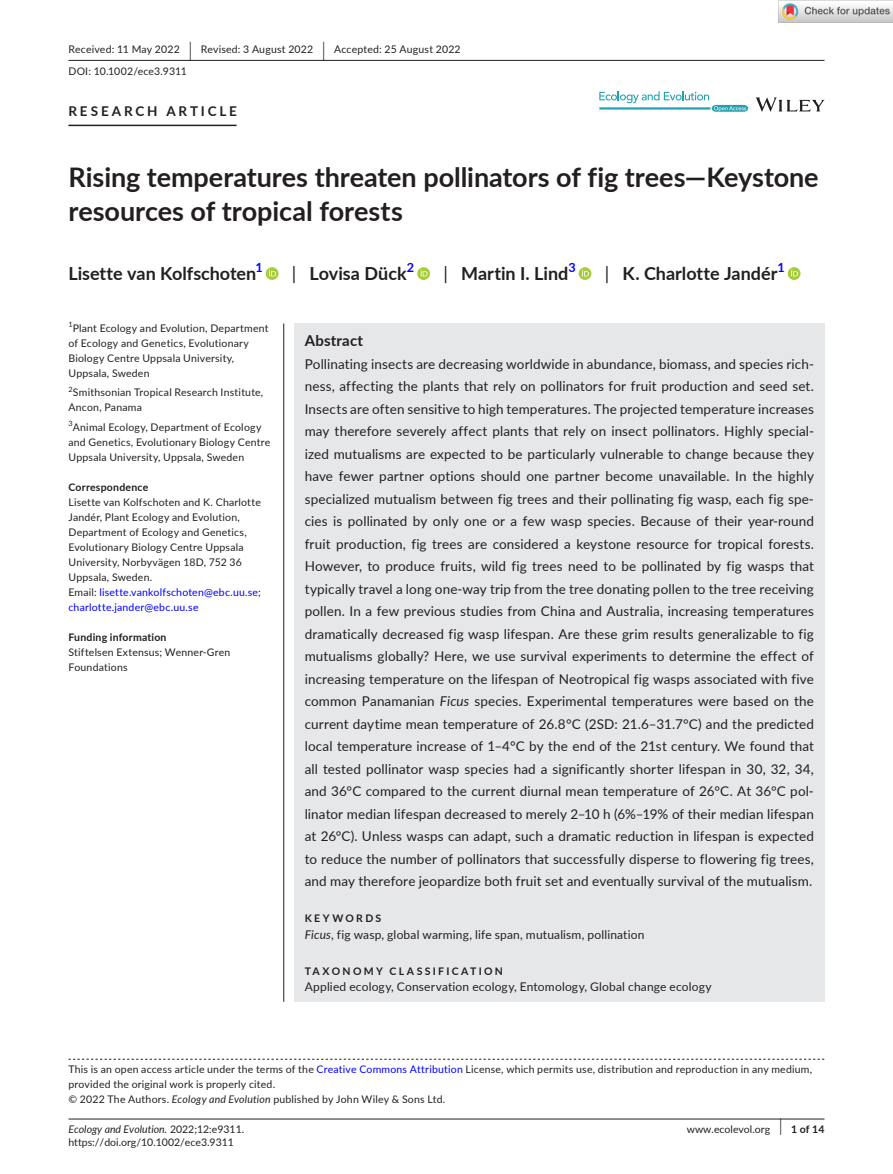
<style>
.page{position:relative;width:893px;height:1174px;background:#fff}
.page>*{position:absolute;margin:0;border:0;box-sizing:border-box;transform-origin:0 0}
.t1{font:700 27px/34.5px "Lato";letter-spacing:-.005em;color:#231f20}
.t2{font:700 18px "Lato";color:#231f20}
.t3{font:700 15px "Lato";letter-spacing:.015em;color:#231f20}
.t4{font:13.5px/22.5px "Lato";letter-spacing:.01em;color:#231f20;text-align:justify}
.t5{font:700 13.5px "Lato";letter-spacing:.21em;color:#231f20}
.t6{font:700 12.6px "Lato";color:#00f}
.t7{font:12px "Lato";letter-spacing:.015em;color:#231f20}
.t8{font:10.5px/15px "Lato";letter-spacing:.02em;color:#231f20}
.t9{font:10.5px "Lato";color:#231f20}
.t10{font:700 10.5px "Lato";letter-spacing:.025em;color:#231f20}
.t11{font:italic 10.5px "Lato";color:#231f20}
.t12{font:700 10.5px "Lato";letter-spacing:.22em;color:#231f20}
.t13{font:7.35px "Lato";color:#231f20}
.s1{font-size:19.65px}
.s2{font-weight:400}
.s3{color:#00f}
.s4{font-style:italic}
.s5{font-style:normal}
.s6{font-weight:400;font-size:17.4px}
</style>
<div class="page">
<hr style="left:68px;top:1118px;width:756px;height:1px;background:#231f20">
<svg style="left:756px;top:97px;width:68px;height:15px"></svg>
<svg style="left:599px;top:91px;width:149px;height:21px"></svg>
<hr style="left:68px;top:60px;width:756px;height:1px;background:#231f20">
<hr style="left:68px;top:125px;width:169px;height:1px;background:#231f20">
<svg style="left:266px;top:267px;width:12px;height:13px"></svg>
<svg style="left:269px;top:269px;width:7px;height:7px"></svg>
<svg style="left:417px;top:267px;width:13px;height:13px"></svg>
<svg style="left:421px;top:269px;width:7px;height:7px"></svg>
<svg style="left:579px;top:267px;width:12px;height:13px"></svg>
<svg style="left:582px;top:269px;width:7px;height:7px"></svg>
<svg style="left:788px;top:267px;width:12px;height:13px"></svg>
<svg style="left:791px;top:269px;width:7px;height:7px"></svg>
<svg style="left:68px;top:1058px;width:756px;height:1px"></svg>
<div style="left:294px;top:323px;width:530px;height:678px;background:#e6e7e9"></div>
<hr style="left:283px;top:323px;width:1px;height:678px;background:#231f20">
<img style="left:779px;top:0;width:114px;height:23px">
<p class="t8" style="left:68px;top:38px;width:394px;line-height:21.8px">Received: 11 May 2022 <span class="s1">|</span> Revised: 3 August 2022 <span class="s1">|</span> Accepted: 25 August 2022<br>DOI: 10.1002/ece3.9311</p>
<p class="t5" style="left:68px;top:101px;width:170px">RESEARCH ARTICLE</p>
<h1 class="t1" style="left:68px;top:159px;width:752px">Rising temperatures threaten pollinators of fig trees—Keystone resources of tropical forests</h1>
<h2 class="t2" style="left:68px;top:260px;width:189px">Lisette van Kolfschoten</h2>
<p class="t6" style="left:255px;top:258px;width:9px">1</p>
<h2 class="t2" style="left:292px;top:260px;width:116px"><span class="s2">|</span> Lovisa Dück</h2>
<p class="t6" style="left:407px;top:258px;width:9px">2</p>
<h2 class="t2" style="left:443px;top:260px;width:126px"><span class="s2">|</span> Martin I. Lind</h2>
<p class="t6" style="left:568px;top:258px;width:9px">3</p>
<h2 class="t2" style="left:605px;top:260px;width:174px"><span class="s2">|</span> K. Charlotte Jandér</h2>
<p class="t6" style="left:777px;top:258px;width:9px">1</p>
<p class="t13" style="left:68px;top:319px;width:6px">1</p>
<p class="t8" style="left:68px;top:320px;width:202px;text-indent:4px">Plant Ecology and Evolution, Department of Ecology and Genetics, Evolutionary Biology Centre Uppsala University, Uppsala, Sweden</p>
<p class="t13" style="left:68px;top:384px;width:6px">2</p>
<p class="t8" style="left:68px;top:385px;width:196px;text-indent:4px">Smithsonian Tropical Research Institute,<br>Ancon, Panama</p>
<p class="t8" style="left:68px;top:419px;width:203px"><sup>3</sup>Animal Ecology, Department of Ecology and Genetics, Evolutionary Biology Centre<br>Uppsala University, Uppsala, Sweden</p>
<p class="t10" style="left:68px;top:479px;width:81px">Correspondence</p>
<p class="t8" style="left:68px;top:494px;width:194px">Lisette van Kolfschoten and K. Charlotte Jandér, Plant Ecology and Evolution, Department of Ecology and Genetics, Evolutionary Biology Centre Uppsala University, Norbyvägen 18D, 752 36<br>Uppsala, Sweden.<br>Email: <span class="s3">lisette.vankolfschoten@ebc.uu.se</span>; <span class="s3">charlotte.jander@ebc.uu.se</span></p>
<p class="t10" style="left:68px;top:629px;width:100px">Funding information</p>
<p class="t8" style="left:68px;top:644px;width:164px">Stiftelsen Extensus; Wenner-Gren<br>Foundations</p>
<p class="t3" style="left:305px;top:329px;width:60px">Abstract</p>
<p class="t4" style="left:305px;top:352px;width:511px">Pollinating insects are decreasing worldwide in abundance, biomass, and species rich&shy;ness, affecting the plants that rely on pollinators for fruit production and seed set.<br>Insects are often sensitive to high temperatures. The projected temperature increases may therefore severely affect plants that rely on insect pollinators. Highly special&shy;ized mutualisms are expected to be particularly vulnerable to change because they have fewer partner options should one partner become unavailable. In the highly specialized mutualism between fig trees and their pollinating fig wasp, each fig spe&shy;cies is pollinated by only one or a few wasp species. Because of their year-round fruit production, fig trees are considered a keystone resource for tropical forests.<br>However, to produce fruits, wild fig trees need to be pollinated by fig wasps that typically travel a long one-way trip from the tree donating pollen to the tree receiving pollen. In a few previous studies from China and Australia, increasing temperatures dramatically decreased fig wasp lifespan. Are these grim results generalizable to fig mutualisms globally? Here, we use survival experiments to determine the effect of increasing temperature on the lifespan of Neotropical fig wasps associated with five common Panamanian <span class="s4">Ficus</span> species. Experimental temperatures were based on the current daytime mean temperature of 26.8°C (2SD: 21.6–31.7°C) and the predicted local temperature increase of 1–4°C by the end of the 21st century. We found that all tested pollinator wasp species had a significantly shorter lifespan in 30, 32, 34, and 36°C compared to the current diurnal mean temperature of 26°C. At 36°C pol&shy;linator median lifespan decreased to merely 2–10 h (6%–19% of their median lifespan at 26°C). Unless wasps can adapt, such a dramatic reduction in lifespan is expected to reduce the number of pollinators that successfully disperse to flowering fig trees, and may therefore jeopardize both fruit set and eventually survival of the mutualism.</p>
<p class="t12" style="left:305px;top:910px;width:78px">KEYWORDS</p>
<p class="t7" style="left:305px;top:925px;width:341px"><span class="s4">Ficus</span>, fig wasp, global warming, life span, mutualism, pollination</p>
<p class="t12" style="left:305px;top:963px;width:200px">TAXONOMY CLASSIFICATION</p>
<p class="t7" style="left:305px;top:978px;width:408px">Applied ecology, Conservation ecology, Entomology, Global change ecology</p>
<p class="t8" style="left:68px;top:1061px;width:745px">This is an open access article under the terms of the <span class="s3">Creative Commons Attribution</span> License, which permits use, distribution and reproduction in any medium, provided the original work is properly cited.<br>© 2022 The Authors. <span class="s4">Ecology and Evolution</span> published by John Wiley &amp; Sons Ltd.</p>
<p class="t11" style="left:68px;top:1121px;width:177px">Ecology and Evolution. <span class="s5">2022;12:e9311.</span></p>
<p class="t10" style="left:779px;top:1121px;width:46px"><span class="s6">|</span> 1 of 14</p>
<p class="t9" style="left:68px;top:1135px;width:167px">https://doi.org/10.1002/ece3.9311</p>
<p class="t9" style="left:687px;top:1121px;width:85px">www.ecolevol.org</p>
</div>
